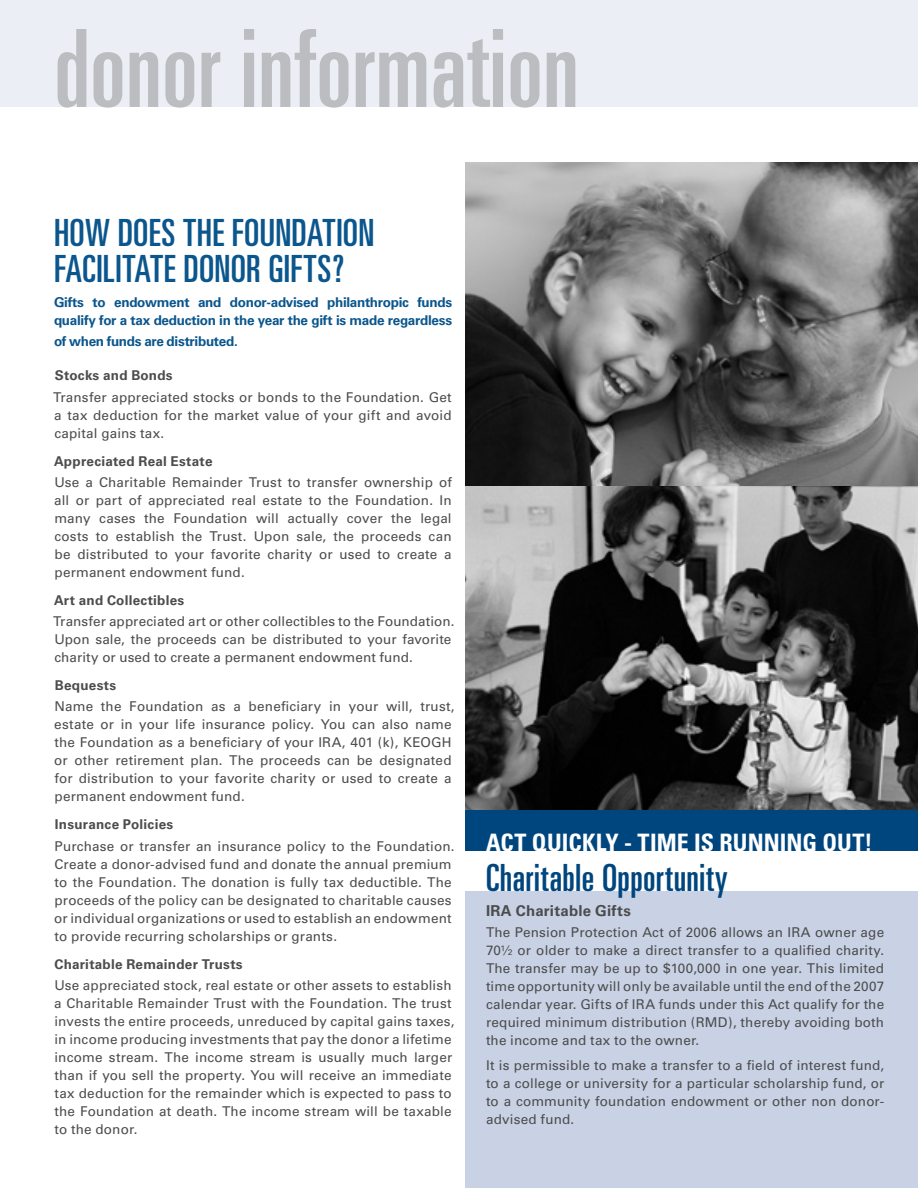
<style>
.page{position:relative;width:918px;height:1188px;background:#fff}
.page>*{position:absolute;margin:0;border:0;box-sizing:border-box;transform-origin:0 0}
.heading{font:ultra-condensed 108px "Univers";color:#bcbdc0}
.Subtitle_one{font:ultra-condensed 37.5px/36px "Univers";letter-spacing:.005em;color:#0a568d}
.Subtitle_one-2{font:ultra-condensed 37.5px "Univers";letter-spacing:.01em;color:#00467e}
.small_list_heading{font:700 condensed 24px "Univers";letter-spacing:.005em;color:#fff}
.sub1{font:700 15px "Univers";letter-spacing:.015em;color:#4b4c4d}
.body{font:13.5px/18px "Univers";letter-spacing:.01em;color:#4b4c4d;text-align:justify}
.body-2{font:700 13.5px/18px "Univers";letter-spacing:-.02em;color:#0a568d}
.sub1-2{font:700 13.5px "Univers";letter-spacing:.02em;color:#4b4c4d}
</style>
<div class="page">
<div style="left:0;top:0;width:918px;height:107px;background:#ebeff5"></div>
<div style="left:466px;top:891px;width:452px;height:297px;background:#c9d2e4"></div>
<div style="left:466px;top:810px;width:452px;height:40px;background:#00467e"></div>
<img style="left:466px;top:162px;width:452px;height:648px">
<p class="heading" style="left:54px;top:7px;width:526px">DONOR INFORMATION</p>
<p class="Subtitle_one" style="left:54px;top:214px;width:322px">HOW DOES THE FOUNDATION<br>FACILITATE DONOR GIFTS?</p>
<p class="body-2" style="left:54px;top:293px;width:400px">Gifts to endowment and donor-advised philanthropic funds qualify for a tax deduction in the year the gift is made regardless</p>
<p class="body-2" style="left:54px;top:332px;width:185px">of when funds are distributed.</p>
<p class="sub1-2" style="left:55px;top:368px;width:120px">Stocks and Bonds</p>
<p class="body" style="left:53px;top:388px;width:400px">Transfer appreciated stocks or bonds to the Foundation. Get a tax deduction for the market value of your gift and avoid capital gains tax.</p>
<p class="sub1-2" style="left:54px;top:453px;width:160px">Appreciated Real Estate</p>
<p class="body" style="left:54px;top:473px;width:399px">Use a Charitable Remainder Trust to transfer ownership of all or part of appreciated real estate to the Foundation. In many cases the Foundation will actually cover the legal costs to establish the Trust. Upon sale, the proceeds can be distributed to your favorite charity or used to create a permanent endowment fund.</p>
<p class="sub1-2" style="left:54px;top:592px;width:132px">Art and Collectibles</p>
<p class="body" style="left:53px;top:612px;width:403px;text-align:left">Transfer appreciated art or other collectibles to the Foundation.<br>Upon sale, the proceeds can be distributed to your favorite charity or used to create a permanent endowment fund.</p>
<p class="sub1-2" style="left:55px;top:677px;width:63px">Bequests</p>
<p class="body" style="left:54px;top:698px;width:402px;text-align:left">Name the Foundation as a beneficiary in your will, trust, estate or in your life insurance policy. You can also name the Foundation as a beneficiary of your IRA, 401 (k), KEOGH or other retirement plan. The proceeds can be designated for distribution to your favorite charity or used to create a permanent endowment fund.</p>
<p class="sub1-2" style="left:55px;top:817px;width:120px">Insurance Policies</p>
<p class="body" style="left:54px;top:837px;width:402px;text-align:left">Purchase or transfer an insurance policy to the Foundation.<br>Create a donor-advised fund and donate the annual premium to the Foundation. The donation is fully tax deductible. The proceeds of the policy can be designated to charitable causes or individual organizations or used to establish an endowment to provide recurring scholarships or grants.</p>
<p class="sub1-2" style="left:55px;top:956px;width:190px">Charitable Remainder Trusts</p>
<p class="body" style="left:54px;top:976px;width:402px;text-align:left">Use appreciated stock, real estate or other assets to establish a Charitable Remainder Trust with the Foundation. The trust invests the entire proceeds, unreduced by capital gains taxes, in income producing investments that pay the donor a lifetime income stream. The income stream is usually much larger than if you sell the property. You will receive an immediate tax deduction for the remainder which is expected to pass to the Foundation at death. The income stream will be taxable to the donor.</p>
<p class="small_list_heading" style="left:486px;top:827px;width:388px">ACT QUICKLY - TIME IS RUNNING OUT!</p>
<p class="Subtitle_one-2" style="left:486px;top:856px;width:243px">CHARITABLE OPPORTUNITY</p>
<p class="sub1" style="left:486px;top:902px;width:146px">IRA Charitable Gifts</p>
<p class="body" style="left:486px;top:923px;width:400px">The Pension Protection Act of 2006 allows an IRA owner age 70½ or older to make a direct transfer to a qualified charity.<br>The transfer may be up to $100,000 in one year. This limited time opportunity will only be available until the end of the 2007 calendar year. Gifts of IRA funds under this Act qualify for the required minimum distribution (RMD), thereby avoiding both the income and tax to the owner.</p>
<p class="body" style="left:486px;top:1056px;width:400px">It is permissible to make a transfer to a field of interest fund, to a college or university for a particular scholarship fund, or to a community foundation endowment or other non donor&shy;advised fund.</p>
</div>
